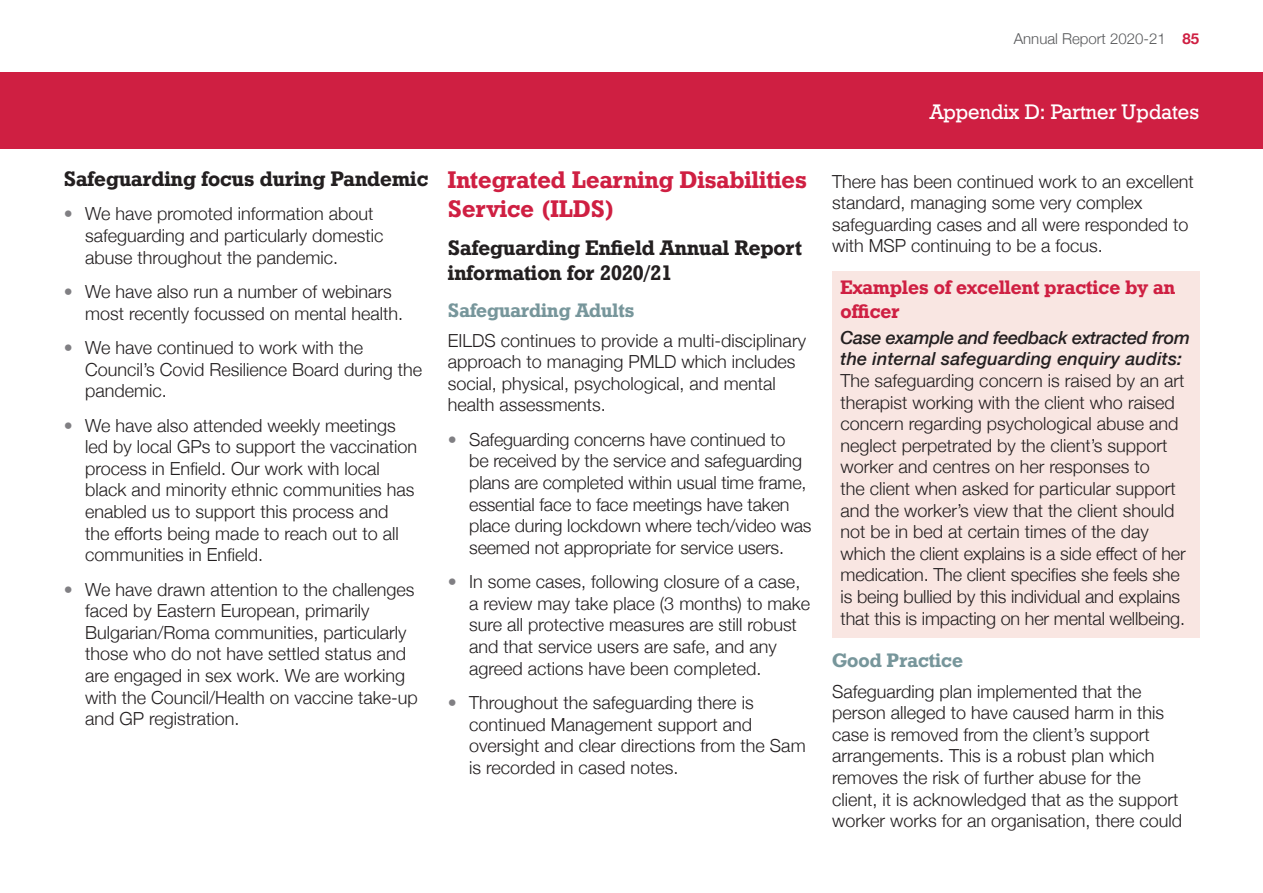
<style>
.page{position:relative;width:1263px;height:893px;background:#fff}
.page>*{position:absolute;margin:0;border:0;box-sizing:border-box;transform-origin:0 0}
.t1{font:24px/28.8px "Geometric Slab 712 BT Bold A";color:#cf1f42}
.t2{font:21px/25.2px "Geometric Slab 712 BT Bold A";color:#231f20}
.t3{font:21px "Geometric Slab 712 BT Medium A";color:#fff}
.t4{font:19.5px/23.4px "Geometric Slab 712 BT Bold A";color:#cf1f42}
.t5{font:19.5px "Geometric Slab 712 BT Bold A";color:#77969b}
.t6{font:300 18px/21.6px "Helvetica Neue";color:#231f20}
.t7{font:italic 500 18px/21.6px "Helvetica Neue";letter-spacing:.01em;color:#231f20}
.t8{font:300 15px "Helvetica Neue";color:#58595b}
.s1{font-weight:700;color:#cf1f42}
.s2{color:#807f83}
</style>
<div class="page">
<div style="left:0;top:72px;width:1263px;height:77px;background:#cf1f42"></div>
<div style="left:832px;top:271px;width:367px;height:366px;background:#f9e6e2"></div>
<p class="t8" style="left:1014px;top:27px;width:187px">Annual Report 2020-21 <span class="s1">85</span></p>
<p class="t2" style="left:64px;top:166px;width:366px">Safeguarding focus during Pandemic</p>
<p class="t6" style="left:85px;top:202px;width:300px;text-indent:-21px"><span class="s2">•</span> We have promoted information about safeguarding and particularly domestic abuse throughout the pandemic.</p>
<p class="t6" style="left:85px;top:279px;width:320px;text-indent:-21px"><span class="s2">•</span> We have also run a number of webinars most recently focussed on mental health.</p>
<p class="t6" style="left:85px;top:335px;width:339px;text-indent:-21px"><span class="s2">•</span> We have continued to work with the<br>Council’s Covid Resilience Board during the pandemic.</p>
<p class="t6" style="left:85px;top:413px;width:334px;text-indent:-21px"><span class="s2">•</span> We have also attended weekly meetings led by local GPs to support the vaccination process in Enfield. Our work with local black and minority ethnic communities has enabled us to support this process and the efforts being made to reach out to all communities in Enfield.</p>
<p class="t6" style="left:85px;top:577px;width:334px;text-indent:-21px"><span class="s2">•</span> We have drawn attention to the challenges faced by Eastern European, primarily Bulgarian/Roma communities, particularly those who do not have settled status and are engaged in sex work. We are working with the Council/Health on vaccine take-up and GP registration.</p>
<h1 class="t1" style="left:448px;top:165px;width:361px">Integrated Learning Disabilities<br>Service (ILDS)</h1>
<p class="t2" style="left:448px;top:235px;width:355px">Safeguarding Enfield Annual Report information for 2020/21</p>
<p class="t5" style="left:448px;top:298px;width:188px">Safeguarding Adults</p>
<p class="t6" style="left:448px;top:328px;width:360px">EILDS continues to provide a multi-disciplinary approach to managing PMLD which includes social, physical, psychological, and mental health assessments.</p>
<p class="t6" style="left:469px;top:427px;width:344px;text-indent:-21px"><span class="s2">•</span> Safeguarding concerns have continued to<br>be received by the service and safeguarding plans are completed within usual time frame, essential face to face meetings have taken place during lockdown where tech/video was seemed not appropriate for service users.</p>
<p class="t6" style="left:469px;top:570px;width:342px;text-indent:-21px"><span class="s2">•</span> In some cases, following closure of a case, a review may take place (3 months) to make sure all protective measures are still robust and that service users are safe, and any agreed actions have been completed.</p>
<p class="t6" style="left:469px;top:690px;width:338px;text-indent:-21px"><span class="s2">•</span> Throughout the safeguarding there is continued Management support and oversight and clear directions from the Sam is recorded in cased notes.</p>
<p class="t3" style="left:930px;top:98px;width:271px">Appendix D: Partner Updates</p>
<p class="t6" style="left:832px;top:169px;width:363px">There has been continued work to an excellent standard, managing some very complex safeguarding cases and all were responded to with MSP continuing to be a focus.</p>
<p class="t4" style="left:840px;top:276px;width:336px">Examples of excellent practice by an officer</p>
<p class="t7" style="left:840px;top:325px;width:351px">Case example and feedback extracted from the internal safeguarding enquiry audits:</p>
<p class="t6" style="left:840px;top:368px;width:347px">The safeguarding concern is raised by an art therapist working with the client who raised concern regarding psychological abuse and neglect perpetrated by the client’s support worker and centres on her responses to<br>the client when asked for particular support and the worker’s view that the client should not be in bed at certain times of the day which the client explains is a side effect of her medication. The client specifies she feels she is being bullied by this individual and explains that this is impacting on her mental wellbeing.</p>
<p class="t5" style="left:832px;top:649px;width:133px">Good Practice</p>
<p class="t6" style="left:832px;top:679px;width:352px">Safeguarding plan implemented that the person alleged to have caused harm in this case is removed from the client’s support arrangements. This is a robust plan which removes the risk of further abuse for the client, it is acknowledged that as the support worker works for an organisation, there could</p>
</div>
